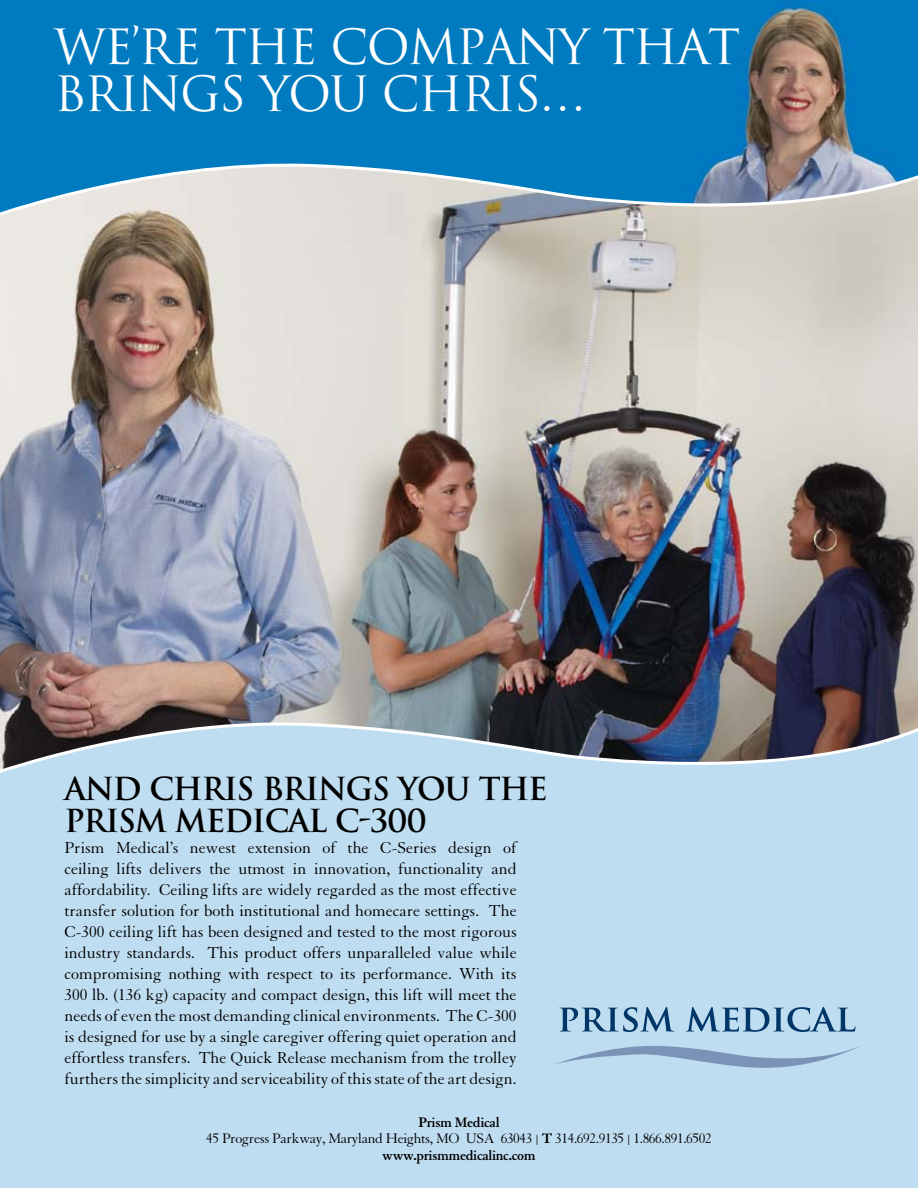
<style>
.page{position:relative;width:918px;height:1188px;background:#fff}
.page>*{position:absolute;margin:0;border:0;box-sizing:border-box;transform-origin:0 0}
.t1{font:47.25px/47.2px "Trajan";letter-spacing:-.04em;color:#fff}
.t2{font:700 30.9px/32.7px "Trajan";letter-spacing:-.04em;color:#000}
.t3{font:17.25px/21px "Granjon";color:#000;text-align:justify}
.t4{font:15px/16.5px "Granjon";letter-spacing:-.025em;color:#000;text-align:center}
.s1{font-weight:700}
</style>
<div class="page">
<img style="left:0;top:230px;width:918px;height:489px">
<svg style="left:0;top:0;width:918px;height:230px;background:#378cbb"></svg>
<div style="left:0;top:719px;width:918px;height:469px;background:#bfddf0"></div>
<svg style="left:559px;top:1007px;width:115px;height:25px;background:#80a6c3"></svg>
<svg style="left:686px;top:1007px;width:169px;height:25px;background:#84aac6"></svg>
<svg style="left:553px;top:1043px;width:309px;height:25px;background:#abc7df"></svg>
<h1 class="t1" style="left:54px;top:23px;width:688px">WE’RE THE COMPANY THAT<br>BRINGS YOU CHRIS…</h1>
<h2 class="t2" style="left:64px;top:772px;width:485px">AND CHRIS BRINGS YOU THE<br>PRISM MEDICAL C-300</h2>
<p class="t3" style="left:64px;top:837px;width:454px">Prism Medical’s newest extension of the C-Series design of ceiling lifts delivers the utmost in innovation, functionality and affordability. Ceiling lifts are widely regarded as the most effective transfer solution for both institutional and homecare settings. The C-300 ceiling lift has been designed and tested to the most rigorous industry standards. This product offers unparalleled value while compromising nothing with respect to its performance. With its 300 lb. (136 kg) capacity and compact design, this lift will meet the needs of even the most demanding clinical environments. The C-300 is designed for use by a single caregiver offering quiet operation and effortless transfers. The Quick Release mechanism from the trolley furthers the simplicity and serviceability of this state of the art design.</p>
<p class="t4" style="left:206px;top:1114px;width:507px"><span class="s1">Prism Medical<br></span>45 Progress Parkway, Maryland Heights, MO USA 63043 | <span class="s1">T</span> 314.692.9135 | 1.866.891.6502 <span class="s1">www.prismmedicalinc.com</span></p>
</div>
